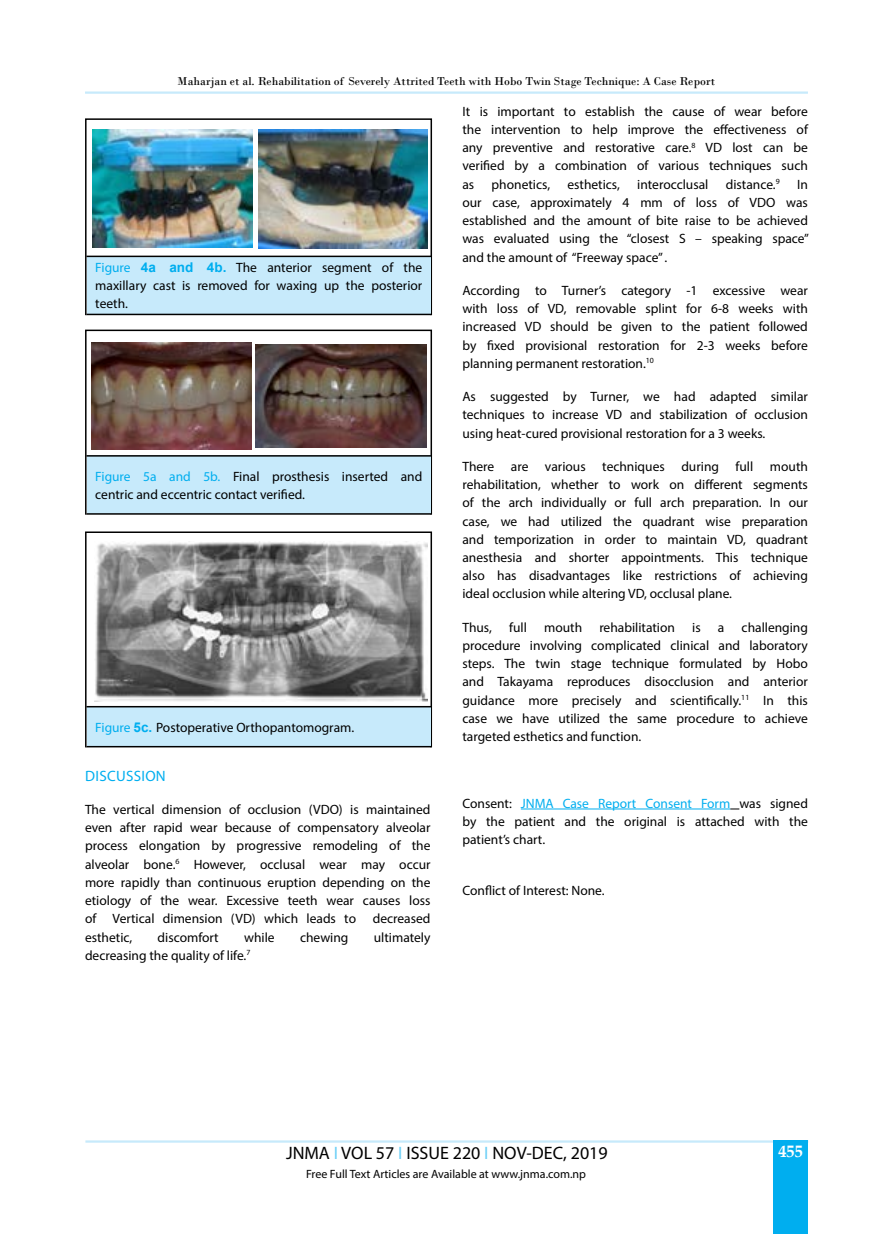
<style>
.page{position:relative;width:893px;height:1234px;background:#fff}
.page>*{position:absolute;margin:0;border:0;box-sizing:border-box;transform-origin:0 0}
.t1{font:18px "Myriad Pro";color:#000}
.t2{font:700 16.5px "Book Antiqua";color:#fff}
.t3{font:15px "Myriad Pro";letter-spacing:.02em;color:#00aeef}
.t4{font:13.5px/18.3px "Myriad Pro";color:#000;text-align:justify}
.t5{font:12px "Bodoni";color:#000}
.t6{font:12px "Myriad Pro";color:#000}
.s1{color:#00aeef}
.s2{font-family:"Arial";font-weight:700;color:#00aeef}
.s3{color:#6dcff6}
</style>
<div class="page">
<hr style="left:85px;top:1140px;width:723px;height:2px;background:#c7eafb">
<div style="left:774px;top:1139px;width:34px;height:94px;background:#00aeef"></div>
<hr style="left:85px;top:91px;width:723px;height:3px;background:#c7eafb">
<div style="left:85px;top:118px;width:347px;height:198px;border:2px solid #000"></div>
<img style="left:258px;top:129px;width:169px;height:120px">
<img style="left:92px;top:129px;width:160px;height:118px">
<div style="left:87px;top:256px;width:343px;height:58px;background:#c7eafb"></div>
<hr style="left:86px;top:255px;width:345px;height:2px;background:#000">
<hr style="left:86px;top:313px;width:345px;height:2px;background:#000">
<img style="left:91px;top:342px;width:161px;height:107px">
<img style="left:255px;top:344px;width:171px;height:104px">
<div style="left:85px;top:329px;width:347px;height:186px;border:2px solid #000"></div>
<div style="left:87px;top:456px;width:343px;height:58px;background:#c7eafb"></div>
<hr style="left:86px;top:455px;width:345px;height:1px;background:#000">
<hr style="left:86px;top:513px;width:345px;height:1px;background:#000">
<div style="left:85px;top:531px;width:347px;height:217px;border:2px solid #000"></div>
<img style="left:94px;top:541px;width:334px;height:160px">
<div style="left:87px;top:706px;width:343px;height:40px;background:#c7eafb"></div>
<hr style="left:86px;top:705px;width:345px;height:2px;background:#000">
<hr style="left:86px;top:745px;width:345px;height:2px;background:#000">
<hr style="left:521px;top:808px;width:209px;height:1px;background:#00aeef">
<p class="t5" style="left:178px;top:74px;width:539px">Maharjan et al. Rehabilitation of Severely Attrited Teeth with Hobo Twin Stage Technique: A Case Report</p>
<p class="t4" style="left:95px;top:258px;width:329px"><span class="s1">Figure</span> <span class="s2">4a and 4b.</span> The anterior segment of the maxillary cast is removed for waxing up the posterior teeth.</p>
<p class="t4" style="left:95px;top:466px;width:329px"><span class="s1">Figure 5a and 5b.</span> Final prosthesis inserted and centric and eccentric contact verified.</p>
<p class="t4" style="left:95px;top:717px;width:260px"><span class="s1">Figure</span> <span class="s2">5c.</span> Postoperative Orthopantomogram.</p>
<p class="t3" style="left:85px;top:766px;width:82px">DISCUSSION</p>
<p class="t4" style="left:85px;top:799px;width:347px">The vertical dimension of occlusion (VDO) is maintained even after rapid wear because of compensatory alveolar process elongation by progressive remodeling of the alveolar bone.<sup>6</sup> However, occlusal wear may occur more rapidly than continuous eruption depending on the etiology of the wear. Excessive teeth wear causes loss of Vertical dimension (VD) which leads to decreased esthetic,</p>
<p class="t4" style="left:158px;top:927px;width:63px">discomfort</p>
<p class="t4" style="left:244px;top:927px;width:32px">while</p>
<p class="t4" style="left:300px;top:927px;width:50px">chewing</p>
<p class="t4" style="left:374px;top:927px;width:58px">ultimately</p>
<p class="t4" style="left:85px;top:945px;width:167px">decreasing the quality of life.<sup>7</sup></p>
<p class="t4" style="left:462px;top:102px;width:347px">It is important to establish the cause of wear before the intervention to help improve the effectiveness of any preventive and restorative care.<sup>8</sup> VD lost can be verified by a combination of various techniques such as</p>
<p class="t4" style="left:492px;top:175px;width:60px">phonetics,</p>
<p class="t4" style="left:567px;top:175px;width:54px">esthetics,</p>
<p class="t4" style="left:637px;top:175px;width:73px">interocclusal</p>
<p class="t4" style="left:726px;top:175px;width:55px">distance.<sup>9</sup></p>
<p class="t4" style="left:462px;top:175px;width:348px;text-indent:335px">In our case, approximately 4 mm of loss of VDO was established and the amount of bite raise to be achieved was evaluated using the “closest S – speaking space” and the amount of “Freeway space” .</p>
<p class="t4" style="left:462px;top:281px;width:347px">According to Turner’s category -1 excessive wear with loss of VD, removable splint for 6-8 weeks with increased VD should be given to the patient followed by fixed provisional restoration for 2-3 weeks before planning permanent restoration.<sup>10</sup></p>
<p class="t4" style="left:462px;top:387px;width:347px">As suggested by Turner, we had adapted similar techniques to increase VD and stabilization of occlusion using heat-cured provisional restoration for a 3 weeks.</p>
<p class="t4" style="left:462px;top:457px;width:347px">There are various techniques during full mouth rehabilitation, whether to work on different segments of the arch individually or full arch preparation. In our case, we had utilized the quadrant wise preparation and temporization in order to maintain VD, quadrant anesthesia and shorter appointments. This technique also has disadvantages like restrictions of achieving ideal occlusion while altering VD, occlusal plane.</p>
<p class="t4" style="left:462px;top:617px;width:31px">Thus,</p>
<p class="t4" style="left:509px;top:617px;width:19px">full</p>
<p class="t4" style="left:544px;top:617px;width:40px">mouth</p>
<p class="t4" style="left:599px;top:617px;width:77px">rehabilitation</p>
<p class="t4" style="left:692px;top:617px;width:10px">is</p>
<p class="t4" style="left:718px;top:617px;width:8px">a</p>
<p class="t4" style="left:462px;top:617px;width:347px;text-indent:279px">challenging procedure involving complicated clinical and laboratory steps. The twin stage technique formulated by Hobo and Takayama reproduces disocclusion and anterior guidance more precisely and scientifically.<sup>11</sup> In this case we have utilized the same procedure to achieve targeted esthetics and function.</p>
<p class="t4" style="left:462px;top:793px;width:347px">Consent: <span class="s1">JNMA Case Report Consent Form</span> was signed by the patient and the original is attached with the patient’s chart.</p>
<p class="t4" style="left:462px;top:880px;width:144px">Conflict of Interest: None.</p>
<h1 class="t1" style="left:286px;top:1141px;width:323px">JNMA <span class="s3">I</span> VOL 57 <span class="s3">I</span> ISSUE 220 <span class="s3">I</span> NOV-DEC, 2019</h1>
<p class="t2" style="left:778px;top:1140px;width:26px">455</p>
<p class="t6" style="left:306px;top:1166px;width:281px">Free Full Text Articles are Available at www.jnma.com.np</p>
</div>
